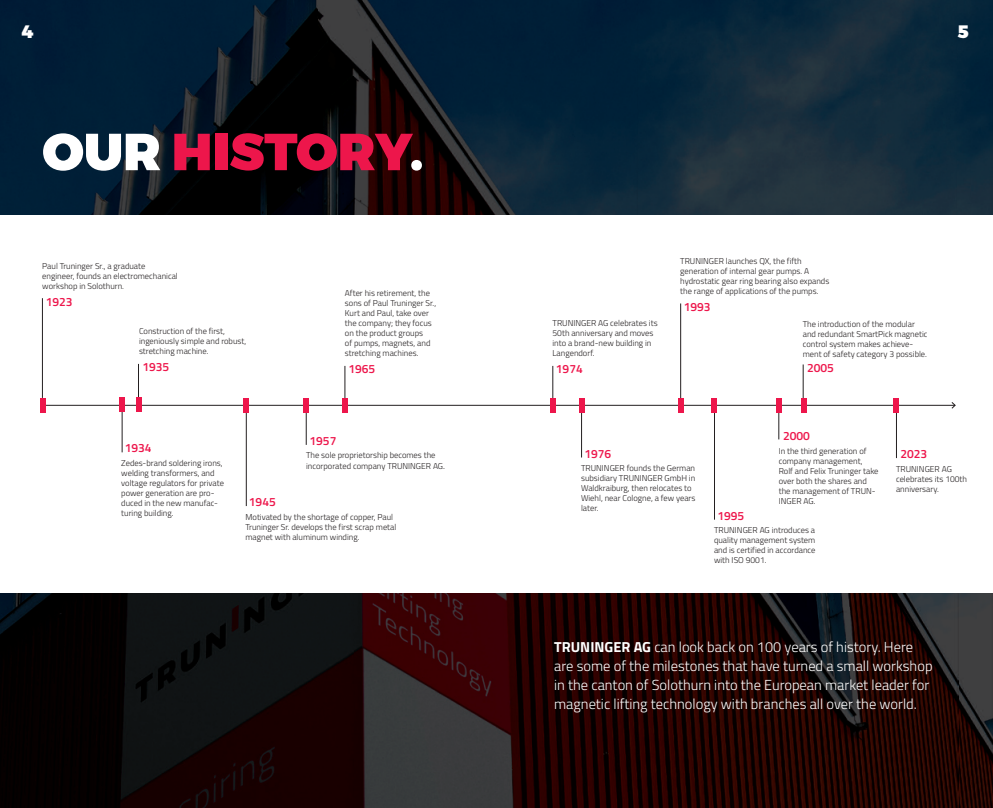
<style>
.page{position:relative;width:993px;height:808px;background:#fff}
.page>*{position:absolute;margin:0;border:0;box-sizing:border-box;transform-origin:0 0}
.t1{font:52px "Trueno Blk";color:#ed164b}
.t2{font:18px "Trueno Blk";color:#fff}
.t3{font:300 14.5px/19px "Titillium Web";color:#fff}
.t4{font:600 12px "Titillium Web";color:#ed164b}
.t5{font:300 8.5px/10px "Titillium Web";color:#231f20}
.s1{color:#fff}
.s2{font-size:9px}
.s3{font-weight:700}
</style>
<div class="page">
<img style="left:0;top:0;width:992px;height:808px">
<div style="left:0;top:215px;width:992px;height:377px;background:#fff"></div>
<hr style="left:45px;top:405px;width:909px;height:1px;background:#231f20">
<svg style="left:951px;top:402px;width:4px;height:7px"></svg>
<hr style="left:42px;top:298px;width:1px;height:100px;background:#231f20">
<hr style="left:138px;top:364px;width:1px;height:33px;background:#231f20">
<hr style="left:122px;top:410px;width:1px;height:42px;background:#231f20">
<hr style="left:344px;top:366px;width:1px;height:33px;background:#231f20">
<hr style="left:552px;top:366px;width:1px;height:33px;background:#231f20">
<hr style="left:896px;top:412px;width:1px;height:46px;background:#231f20">
<hr style="left:306px;top:411px;width:1px;height:34px;background:#231f20">
<hr style="left:246px;top:411px;width:1px;height:95px;background:#231f20">
<hr style="left:581px;top:411px;width:1px;height:46px;background:#231f20">
<hr style="left:680px;top:303px;width:1px;height:105px;background:#231f20">
<hr style="left:778px;top:402px;width:1px;height:37px;background:#231f20">
<hr style="left:714px;top:409px;width:1px;height:111px;background:#231f20">
<hr style="left:802px;top:364px;width:1px;height:34px;background:#231f20">
<div style="left:40px;top:398px;width:5px;height:14px;background:#ed164b"></div>
<div style="left:119px;top:397px;width:6px;height:15px;background:#ed164b"></div>
<div style="left:135px;top:397px;width:6px;height:15px;background:#ed164b"></div>
<div style="left:243px;top:398px;width:6px;height:14px;background:#ed164b"></div>
<div style="left:303px;top:398px;width:6px;height:14px;background:#ed164b"></div>
<div style="left:342px;top:398px;width:6px;height:14px;background:#ed164b"></div>
<div style="left:549px;top:398px;width:6px;height:14px;background:#ed164b"></div>
<div style="left:578px;top:398px;width:6px;height:14px;background:#ed164b"></div>
<div style="left:677px;top:398px;width:6px;height:14px;background:#ed164b"></div>
<div style="left:711px;top:398px;width:5px;height:14px;background:#ed164b"></div>
<div style="left:775px;top:398px;width:6px;height:14px;background:#ed164b"></div>
<div style="left:800px;top:398px;width:6px;height:14px;background:#ed164b"></div>
<div style="left:893px;top:398px;width:6px;height:14px;background:#ed164b"></div>
<h2 class="t2" style="left:22px;top:21px;width:13px">4</h2>
<h2 class="t2" style="left:957px;top:21px;width:12px">5</h2>
<h1 class="t1" style="left:42px;top:119px;width:382px"><span class="s1">OUR</span> HISTORY<span class="s1">.</span></h1>
<p class="t5" style="left:42px;top:260px;width:137px">Paul Truninger Sr., a graduate engineer, founds an electromechanical workshop in Solothurn.</p>
<h3 class="t4" style="left:46px;top:292px;width:28px">1923</h3>
<p class="t5" style="left:139px;top:326px;width:109px">Construction of the first, ingeniously simple and robust, stretching machine.</p>
<h3 class="t4" style="left:142px;top:358px;width:28px">1935</h3>
<p class="t5" style="left:345px;top:288px;width:93px">After his retirement, the sons of Paul Truninger Sr.,<br>Kurt and Paul, take over the company; they focus on the product groups<br>of pumps, magnets, and stretching machines.</p>
<h3 class="t4" style="left:348px;top:360px;width:28px">1965</h3>
<h3 class="t4" style="left:125px;top:439px;width:28px">1934</h3>
<p class="t5" style="left:121px;top:457px;width:104px">Zedes-brand soldering irons, welding transformers, and voltage regulators for private power generation are pro&shy;duced in the new manufac&shy;turing building.</p>
<h3 class="t4" style="left:309px;top:432px;width:28px">1957</h3>
<p class="t5" style="left:306px;top:449px;width:140px;line-height:11px">The sole proprietorship becomes the incorporated company TRUNINGER AG<span class="s2">.</span></p>
<h3 class="t4" style="left:249px;top:493px;width:28px">1945</h3>
<p class="t5" style="left:245px;top:511px;width:152px">Motivated by the shortage of copper, Paul<br>Truninger Sr. develops the first scrap metal magnet with aluminum winding.</p>
<p class="t5" style="left:552px;top:318px;width:107px">TRUNINGER AG celebrates its<br>50th anniversary and moves into a brand-new building in<br>Langendorf.</p>
<h3 class="t4" style="left:555px;top:360px;width:28px">1974</h3>
<p class="t5" style="left:680px;top:255px;width:150px">TRUNINGER launches QX, the fifth generation of internal gear pumps. A hydrostatic gear ring bearing also expands the range of applications of the pumps.</p>
<h3 class="t4" style="left:683px;top:298px;width:28px">1993</h3>
<p class="t5" style="left:802px;top:319px;width:126px">The introduction of the modular and redundant SmartPick magnetic control system makes achieve&shy;ment of safety category 3 possible.</p>
<h3 class="t4" style="left:806px;top:359px;width:28px">2005</h3>
<h3 class="t4" style="left:584px;top:444px;width:28px">1976</h3>
<p class="t5" style="left:581px;top:463px;width:116px">TRUNINGER founds the German subsidiary TRUNINGER GmbH in<br>Waldkraiburg, then relocates to<br>Wiehl, near Cologne, a few years later.</p>
<h3 class="t4" style="left:782px;top:427px;width:28px">2000</h3>
<p class="t5" style="left:778px;top:445px;width:101px">In the third generation of company management,<br>Rolf and Felix Truninger take over both the shares and the management of TRUN-<br>INGER AG.</p>
<h3 class="t4" style="left:900px;top:445px;width:28px">2023</h3>
<p class="t5" style="left:895px;top:463px;width:72px">TRUNINGER AG celebrates its 100th anniversary.</p>
<h3 class="t4" style="left:717px;top:507px;width:28px">1995</h3>
<p class="t5" style="left:713px;top:525px;width:103px;text-align:justify">TRUNINGER AG introduces a quality management system and is certified in accordance with ISO 9001.</p>
<p class="t3" style="left:554px;top:637px;width:380px"><span class="s3">TRUNINGER AG</span> can look back on 100 years of history. Here are some of the milestones that have turned a small workshop in the canton of Solothurn into the European market leader for magnetic lifting technology with branches all over the world.</p>
</div>
